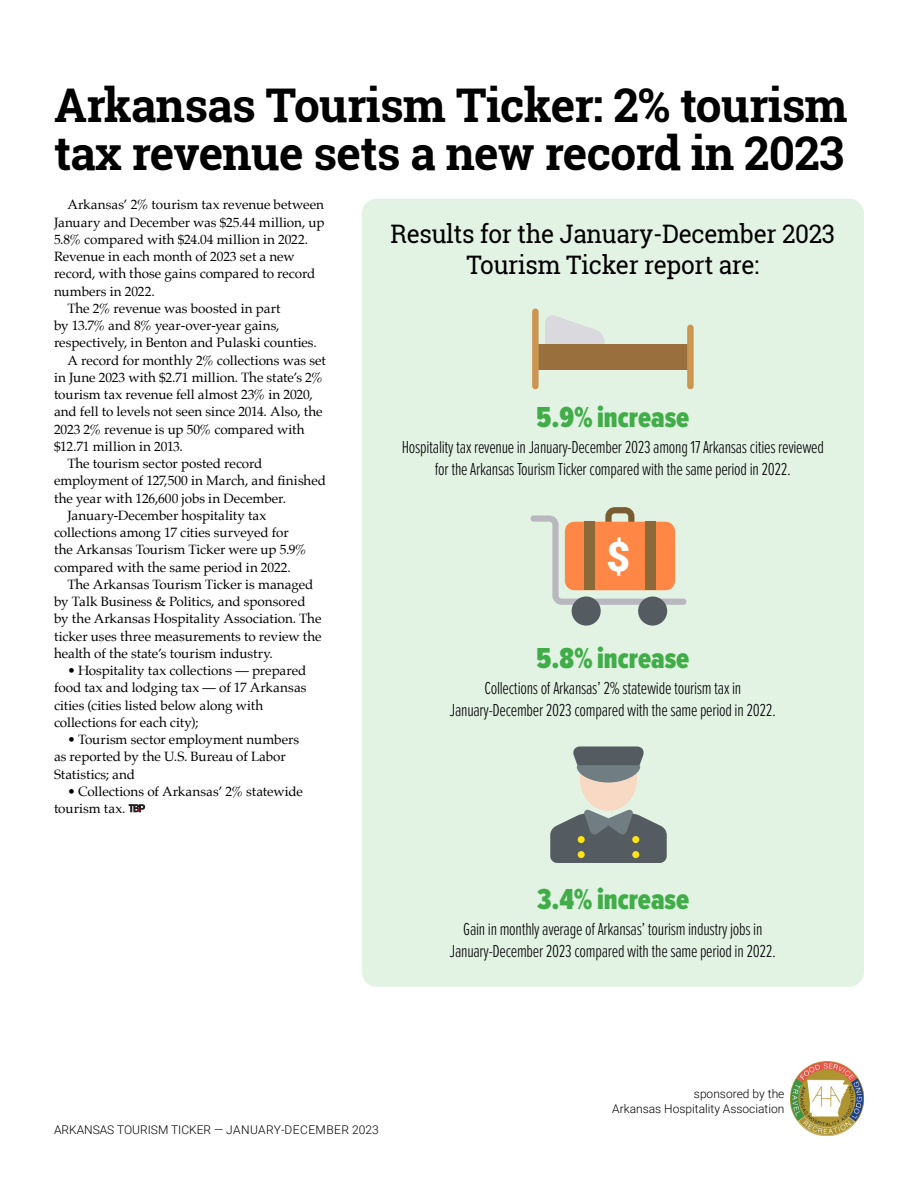
<style>
.page{position:relative;width:918px;height:1188px;background:#fff}
.page>*{position:absolute;margin:0;border:0;box-sizing:border-box;transform-origin:0 0}
.t1{font:700 46.5px/48px "Roboto Slab";letter-spacing:-.015em;color:#000}
.t2{font:900 40.95px "Roboto";color:#fff}
.Text--chart_list{font:900 30px "Proxima Nova Ex Cn";color:#41ad49}
.Text--chart_list-2{font:25.5px/30.6px "Roboto Slab";letter-spacing:-.015em;color:#000;text-align:center;scale:.96 1}
.Text--chart_list-3{font:300 18px/21.6px "Proxima Nova Ex Cn";letter-spacing:-.015em;color:#000;text-align:center}
.t3{font:13.5px/17.2px "Palatino";letter-spacing:-.005em;color:#000}
.t4{font:300 12px/14.4px "Roboto";color:#000;text-align:right}
</style>
<div class="page">
<img style="left:790px;top:1061px;width:74px;height:75px">
<div style="left:362px;top:199px;width:502px;height:788px;background:#e2f3e4;border-radius:15px"></div>
<svg style="left:545px;top:315px;width:60px;height:29px"></svg>
<div style="left:535px;top:344px;width:155px;height:26px;background:#99703d"></div>
<div style="left:532px;top:309px;width:7px;height:80px;background:#cc9652;border-radius:3px"></div>
<div style="left:687px;top:325px;width:7px;height:64px;background:#cc9652;border-radius:3px"></div>
<div style="left:572px;top:597px;width:29px;height:29px;background:#545c61;border-radius:50%"></div>
<div style="left:638px;top:597px;width:29px;height:29px;background:#545c61;border-radius:50%"></div>
<svg style="left:531px;top:507px;width:155px;height:98px"></svg>
<div style="left:565px;top:522px;width:110px;height:68px;background:#ff8745;border-radius:9px"></div>
<div style="left:585px;top:522px;width:10px;height:68px;background:#8c6938"></div>
<div style="left:645px;top:522px;width:10px;height:68px;background:#8c6938"></div>
<svg style="left:550px;top:746px;width:117px;height:117px"></svg>
<div style="left:578px;top:836px;width:7px;height:7px;background:#ffe312;border-radius:50%"></div>
<div style="left:578px;top:851px;width:7px;height:7px;background:#ffe312;border-radius:50%"></div>
<div style="left:632px;top:836px;width:7px;height:7px;background:#ffe312;border-radius:50%"></div>
<div style="left:632px;top:851px;width:7px;height:7px;background:#ffe312;border-radius:50%"></div>
<svg style="left:129px;top:804px;width:16px;height:8px"></svg>
<p class="t1" style="left:54px;top:80px;width:795px">Arkansas Tourism Ticker: 2% tourism tax revenue sets a new record in 2023</p>
<p class="t3" style="left:54px;top:196px;width:272px;text-indent:14px">Arkansas’ 2% tourism tax revenue between January and December was $25.44 million, up 5.8% compared with $24.04 million in 2022.<br>Revenue in each month of 2023 set a new record, with those gains compared to record numbers in 2022.</p>
<p class="t3" style="left:54px;top:299px;width:264px;text-indent:14px">The 2% revenue was boosted in part<br>by 13.7% and 8% year-over-year gains, respectively, in Benton and Pulaski counties.</p>
<p class="t3" style="left:54px;top:351px;width:274px;text-indent:14px">A record for monthly 2% collections was set in June 2023 with $2.71 million. The state’s 2% tourism tax revenue fell almost 23% in 2020, and fell to levels not seen since 2014. Also, the 2023 2% revenue is up 50% compared with $12.71 million in 2013.</p>
<p class="t3" style="left:54px;top:455px;width:274px;text-indent:14px">The tourism sector posted record employment of 127,500 in March, and finished the year with 126,600 jobs in December.</p>
<p class="t3" style="left:54px;top:506px;width:254px;text-indent:14px">January-December hospitality tax collections among 17 cities surveyed for the Arkansas Tourism Ticker were up 5.9% compared with the same period in 2022.</p>
<p class="t3" style="left:54px;top:575px;width:269px;text-indent:14px">The Arkansas Tourism Ticker is managed by Talk Business &amp; Politics, and sponsored by the Arkansas Hospitality Association. The ticker uses three measurements to review the health of the state’s tourism industry.</p>
<p class="t3" style="left:54px;top:662px;width:254px;text-indent:14px">• Hospitality tax collections — prepared food tax and lodging tax — of 17 Arkansas cities (cities listed below along with collections for each city);</p>
<p class="t3" style="left:54px;top:731px;width:247px;text-indent:14px">• Tourism sector employment numbers as reported by the U.S. Bureau of Labor<br>Statistics; and</p>
<p class="t3" style="left:54px;top:782px;width:251px;text-indent:14px">• Collections of Arkansas’ 2% statewide tourism tax.</p>
<p class="Text--chart_list-2" style="left:391px;top:219px;width:465px">Results for the January-December 2023<br>Tourism Ticker report are:</p>
<p class="Text--chart_list" style="left:537px;top:395px;width:154px">5.9% increase</p>
<p class="Text--chart_list-3" style="left:402px;top:435px;width:424px">Hospitality tax revenue in January-December 2023 among 17 Arkansas cities reviewed for the Arkansas Tourism Ticker compared with the same period in 2022.</p>
<p class="t2" style="left:606px;top:528px;width:25px">$</p>
<p class="Text--chart_list" style="left:537px;top:636px;width:154px">5.8% increase</p>
<p class="Text--chart_list-3" style="left:450px;top:677px;width:328px">Collections of Arkansas’ 2% statewide tourism tax in<br>January-December 2023 compared with the same period in 2022.</p>
<p class="Text--chart_list" style="left:537px;top:878px;width:154px">3.4% increase</p>
<p class="Text--chart_list-3" style="left:450px;top:918px;width:328px">Gain in monthly average of Arkansas’ tourism industry jobs in<br>January-December 2023 compared with the same period in 2022.</p>
<p class="t4" style="left:54px;top:1122px;width:326px">ARKANSAS TOURISM TICKER — JANUARY-DECEMBER 2023</p>
<p class="t4" style="left:612px;top:1086px;width:174px">sponsored by the<br>Arkansas Hospitality Association</p>
</div>
